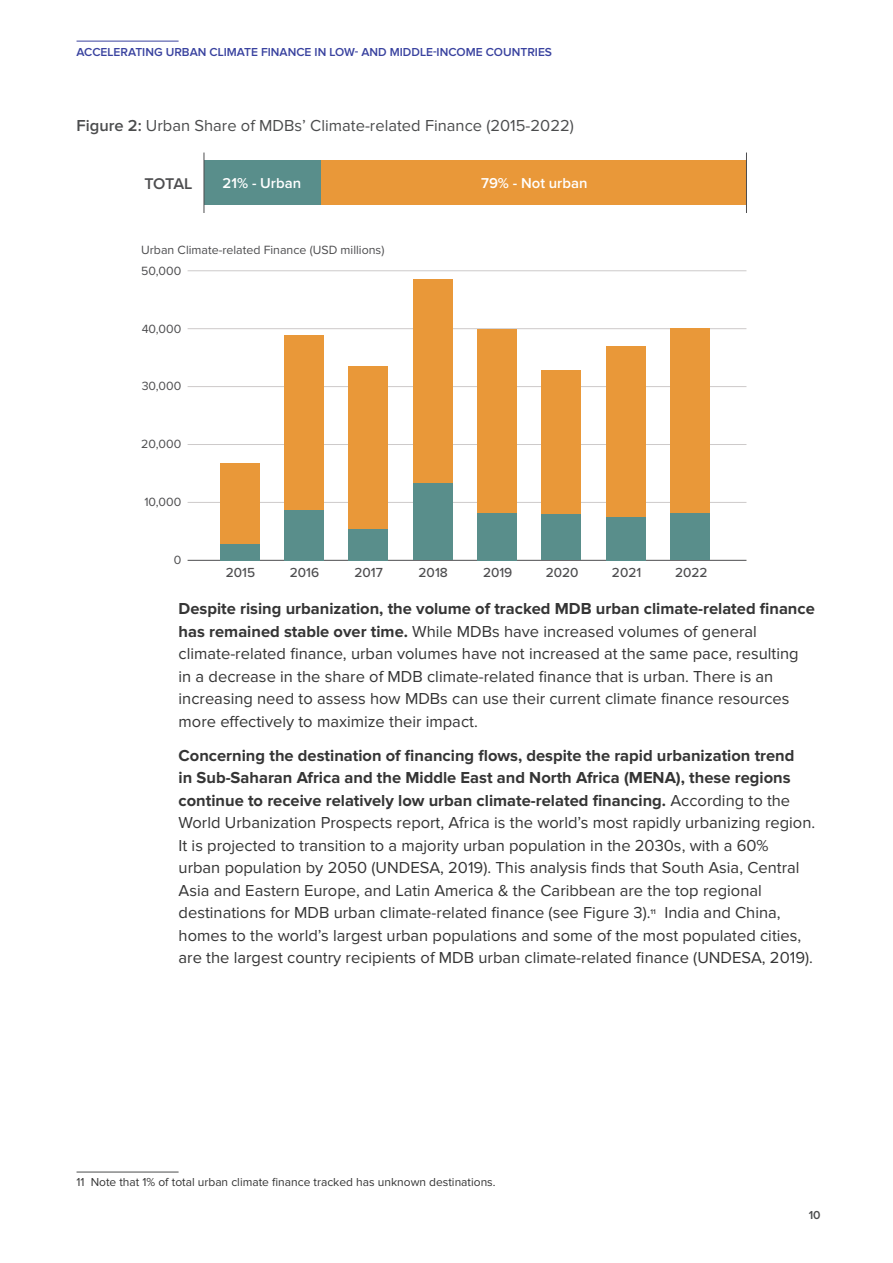
<style>
.page{position:relative;width:893px;height:1263px;background:#fff}
.page>*{position:absolute;margin:0;border:0;box-sizing:border-box;transform-origin:0 0}
.Body{font:16.5px/22.5px "Proxima Nova";color:#353535}
.Legend{font:16.5px "Proxima Nova";color:#4b4c4d}
.t1{font:600 16.05px "Proxima Nova";letter-spacing:-.025em;color:#4d4d4f}
.t2{font:600 14.85px "Proxima Nova";color:#fff}
.t3{font:500 13.65px "Proxima Nova";color:#4d4d4f}
.t4{font:12.3px "Proxima Nova";color:#4d4d4f}
.Footnote{font:12px "Proxima Nova";color:#353535}
.t5{font:600 12px "Proxima Nova";color:#39429f}
.t6{font:600 12px "Proxima Nova";color:#4b4c4d}
.Body-2{font:600 7.05px "Proxima Nova";color:#353535}
.s1{font-weight:600}
.s2{font-weight:700}
</style>
<div class="page">
<hr style="left:77px;top:41px;width:102px;height:1px;background:#39429f">
<hr style="left:77px;top:1172px;width:102px;height:1px;background:#4b4c4d">
<hr style="left:188px;top:560px;width:558px;height:1px;background:#4d4d4f">
<hr style="left:188px;top:502px;width:558px;height:1px;background:#cdcaca">
<hr style="left:188px;top:444px;width:558px;height:1px;background:#cdcaca">
<hr style="left:188px;top:386px;width:558px;height:1px;background:#cdcaca">
<hr style="left:188px;top:328px;width:558px;height:1px;background:#cdcaca">
<hr style="left:188px;top:270px;width:558px;height:1px;background:#cdcaca">
<div style="left:220px;top:463px;width:39px;height:81px;background:#e99839"></div>
<div style="left:220px;top:544px;width:39px;height:16px;background:#598e8b"></div>
<div style="left:284px;top:335px;width:40px;height:175px;background:#e99839"></div>
<div style="left:284px;top:510px;width:40px;height:50px;background:#598e8b"></div>
<div style="left:348px;top:366px;width:40px;height:163px;background:#e99839"></div>
<div style="left:348px;top:529px;width:40px;height:31px;background:#598e8b"></div>
<div style="left:413px;top:279px;width:40px;height:205px;background:#e99839"></div>
<div style="left:413px;top:484px;width:40px;height:76px;background:#598e8b"></div>
<div style="left:477px;top:329px;width:40px;height:184px;background:#e99839"></div>
<div style="left:477px;top:513px;width:40px;height:47px;background:#598e8b"></div>
<div style="left:542px;top:370px;width:39px;height:145px;background:#e99839"></div>
<div style="left:542px;top:515px;width:39px;height:45px;background:#598e8b"></div>
<div style="left:606px;top:347px;width:40px;height:170px;background:#e99839"></div>
<div style="left:606px;top:517px;width:40px;height:43px;background:#598e8b"></div>
<div style="left:670px;top:328px;width:40px;height:185px;background:#e99839"></div>
<div style="left:670px;top:513px;width:40px;height:47px;background:#598e8b"></div>
<div style="left:320px;top:161px;width:426px;height:44px;background:#e99839"></div>
<div style="left:204px;top:161px;width:116px;height:44px;background:#598e8b"></div>
<hr style="left:204px;top:153px;width:1px;height:60px;background:#4d4d4f">
<hr style="left:746px;top:153px;width:1px;height:60px;background:#4d4d4f">
<p class="t5" style="left:77px;top:47px;width:477px">ACCELERATING URBAN CLIMATE FINANCE IN LOW- AND MIDDLE-INCOME COUNTRIES</p>
<p class="Legend" style="left:77px;top:116px;width:499px"><span class="s1">Figure 2:</span> Urban Share of MDBs’ Climate-related Finance (2015-2022)</p>
<p class="t1" style="left:144px;top:171px;width:50px">TOTAL</p>
<p class="t2" style="left:223px;top:172px;width:80px">21% - Urban</p>
<p class="t2" style="left:481px;top:172px;width:108px">79% - Not urban</p>
<p class="t4" style="left:141px;top:240px;width:245px">Urban Climate-related Finance (USD millions)</p>
<p class="t4" style="left:141px;top:261px;width:42px">50,000</p>
<p class="t4" style="left:142px;top:319px;width:41px">40,000</p>
<p class="t4" style="left:142px;top:377px;width:41px">30,000</p>
<p class="t4" style="left:141px;top:435px;width:42px">20,000</p>
<p class="t4" style="left:144px;top:493px;width:38px">10,000</p>
<p class="t4" style="left:174px;top:551px;width:9px">0</p>
<p class="t3" style="left:226px;top:562px;width:31px">2015</p>
<p class="t3" style="left:290px;top:562px;width:31px">2016</p>
<p class="t3" style="left:354px;top:562px;width:30px">2017</p>
<p class="t3" style="left:419px;top:562px;width:31px">2018</p>
<p class="t3" style="left:483px;top:562px;width:31px">2019</p>
<p class="t3" style="left:546px;top:562px;width:34px">2020</p>
<p class="t3" style="left:612px;top:562px;width:31px">2021</p>
<p class="t3" style="left:675px;top:562px;width:34px">2022</p>
<p class="Body" style="left:179px;top:598px;width:638px"><span class="s2">Despite rising urbanization, the volume of tracked MDB urban climate-related finance has remained stable over time.</span> While MDBs have increased volumes of general climate-related finance, urban volumes have not increased at the same pace, resulting in a decrease in the share of MDB climate-related finance that is urban. There is an increasing need to assess how MDBs can use their current climate finance resources more effectively to maximize their impact.</p>
<p class="Body" style="left:179px;top:744px;width:638px"><span class="s2">Concerning the destination of financing flows, despite the rapid urbanization trend<br>in Sub-Saharan Africa and the Middle East and North Africa (MENA), these regions continue to receive relatively low urban climate-related financing.</span> According to the World Urbanization Prospects report, Africa is the world’s most rapidly urbanizing region.<br>It is projected to transition to a majority urban population in the 2030s, with a 60%<br>urban population by 2050 (UNDESA, 2019). This analysis finds that South Asia, Central Asia and Eastern Europe, and Latin America &amp; the Caribbean are the top regional destinations for MDB urban climate-related finance (see Figure 3).</p>
<p class="Body" style="left:179px;top:902px;width:636px;text-indent:486px">India and China, homes to the world’s largest urban populations and some of the most populated cities, are the largest country recipients of MDB urban climate-related finance (UNDESA, 2019).</p>
<p class="Body-2" style="left:651px;top:908px;width:7px">11</p>
<p class="Footnote" style="left:77px;top:1175px;width:421px">11 Note that 1% of total urban climate finance tracked has unknown destinations.</p>
<p class="t6" style="left:809px;top:1209px;width:13px">10</p>
</div>
